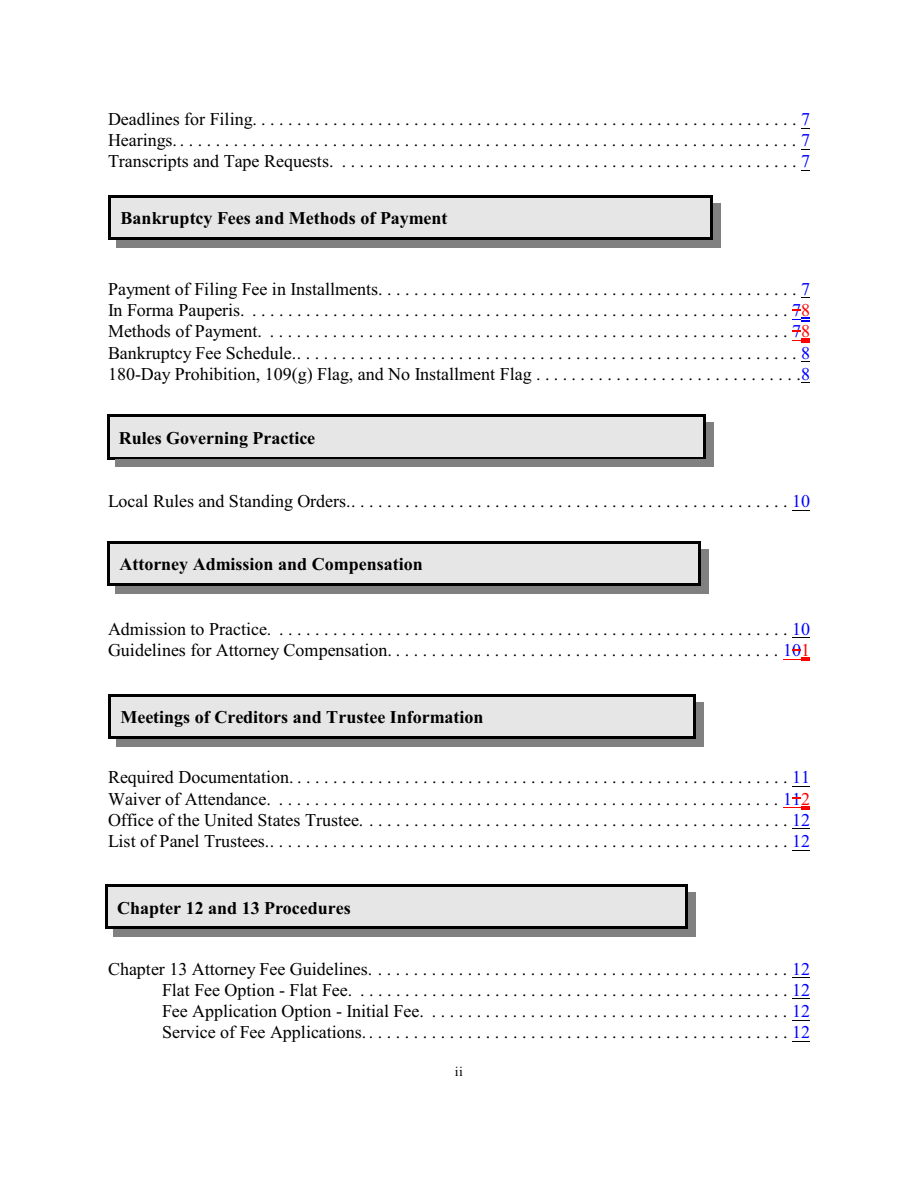
<style>
.page{position:relative;width:918px;height:1188px;background:#fff}
.page>*{position:absolute;margin:0;border:0;box-sizing:border-box;transform-origin:0 0}
.t1{font:18px/21.3px "Times New Roman";color:#000;text-align:justify}
.t2{font:700 18px "Times New Roman";color:#000}
.t3{font:13.5px "Times New Roman";color:#000}
.s1{color:#00f}
.s2{color:#f00}
</style>
<div class="page">
<svg style="left:792px;top:318px;width:18px;height:3px"></svg>
<svg style="left:792px;top:330px;width:9px;height:2px"></svg>
<svg style="left:792px;top:339px;width:18px;height:3px"></svg>
<svg style="left:792px;top:510px;width:18px;height:1px"></svg>
<svg style="left:792px;top:637px;width:18px;height:1px"></svg>
<svg style="left:783px;top:658px;width:27px;height:3px"></svg>
<svg style="left:792px;top:786px;width:18px;height:1px"></svg>
<svg style="left:783px;top:806px;width:27px;height:4px"></svg>
<svg style="left:792px;top:828px;width:18px;height:1px"></svg>
<svg style="left:792px;top:850px;width:18px;height:1px"></svg>
<svg style="left:792px;top:977px;width:18px;height:1px"></svg>
<svg style="left:792px;top:998px;width:18px;height:1px"></svg>
<svg style="left:792px;top:1020px;width:18px;height:1px"></svg>
<svg style="left:792px;top:1041px;width:18px;height:1px"></svg>
<div style="left:109px;top:195px;width:604px;height:45px;background:#e6e6e6"></div>
<hr style="left:109px;top:195px;width:2px;height:44px;background:#000">
<hr style="left:711px;top:195px;width:2px;height:44px;background:#000">
<hr style="left:109px;top:195px;width:604px;height:2px;background:#000">
<hr style="left:109px;top:237px;width:604px;height:3px;background:#000">
<div style="left:713px;top:203px;width:8px;height:45px;background:#808080"></div>
<div style="left:116px;top:240px;width:605px;height:8px;background:#808080"></div>
<div style="left:107px;top:415px;width:599px;height:44px;background:#e6e6e6"></div>
<hr style="left:107px;top:415px;width:3px;height:44px;background:#000">
<hr style="left:703px;top:415px;width:3px;height:44px;background:#000">
<hr style="left:107px;top:415px;width:599px;height:2px;background:#000">
<hr style="left:107px;top:457px;width:599px;height:2px;background:#000">
<div style="left:706px;top:422px;width:8px;height:45px;background:#808080"></div>
<div style="left:115px;top:459px;width:599px;height:8px;background:#808080"></div>
<div style="left:108px;top:541px;width:593px;height:45px;background:#e6e6e6"></div>
<hr style="left:108px;top:541px;width:2px;height:45px;background:#000">
<hr style="left:698px;top:541px;width:3px;height:45px;background:#000">
<hr style="left:108px;top:541px;width:593px;height:3px;background:#000">
<hr style="left:108px;top:583px;width:593px;height:3px;background:#000">
<div style="left:701px;top:549px;width:8px;height:45px;background:#808080"></div>
<div style="left:116px;top:586px;width:593px;height:8px;background:#808080"></div>
<div style="left:109px;top:694px;width:587px;height:45px;background:#e6e6e6"></div>
<hr style="left:109px;top:694px;width:2px;height:45px;background:#000">
<hr style="left:693px;top:694px;width:3px;height:45px;background:#000">
<hr style="left:109px;top:694px;width:587px;height:3px;background:#000">
<hr style="left:109px;top:736px;width:587px;height:3px;background:#000">
<div style="left:696px;top:702px;width:8px;height:45px;background:#808080"></div>
<div style="left:116px;top:739px;width:588px;height:8px;background:#808080"></div>
<div style="left:105px;top:885px;width:583px;height:44px;background:#e6e6e6"></div>
<hr style="left:105px;top:885px;width:3px;height:44px;background:#000">
<hr style="left:685px;top:885px;width:3px;height:44px;background:#000">
<hr style="left:105px;top:885px;width:583px;height:2px;background:#000">
<hr style="left:105px;top:927px;width:583px;height:2px;background:#000">
<div style="left:688px;top:892px;width:8px;height:45px;background:#808080"></div>
<div style="left:113px;top:929px;width:583px;height:8px;background:#808080"></div>
<p class="t1" style="left:108px;top:110px;width:703px">Deadlines for Filing.............................................................<span class="s1">7<br></span>Hearings......................................................................<span class="s1">7<br></span>Transcripts and Tape Requests. ...................................................<span class="s1">7</span></p>
<p class="t2" style="left:120px;top:212px;width:329px">Bankruptcy Fees and Methods of Payment</p>
<p class="t1" style="left:108px;top:280px;width:703px">Payment of Filing Fee in Installments...............................................<span class="s1">7<br></span>In Forma Pauperis. ............................................................<span class="s1">7</span><span class="s2">8<br></span>Methods of Payment. ..........................................................<span class="s1">7</span><span class="s2">8<br></span>Bankruptcy Fee Schedule.........................................................<span class="s1">8<br></span>180-Day Prohibition, 109(g) Flag, and No Installment Flag . . . . . . . . . . . . . . . . . . . . . . . . . . . . . .<span class="s1">8</span></p>
<p class="t2" style="left:119px;top:432px;width:198px">Rules Governing Practice</p>
<p class="t1" style="left:108px;top:492px;width:703px">Local Rules and Standing Orders..................................................<span class="s1">10</span></p>
<p class="t2" style="left:120px;top:558px;width:305px">Attorney Admission and Compensation</p>
<p class="t1" style="left:108px;top:620px;width:703px">Admission to Practice. .........................................................<span class="s1">10<br></span>Guidelines for Attorney Compensation............................................<span class="s1">10</span><span class="s2">1</span></p>
<p class="t2" style="left:120px;top:711px;width:365px">Meetings of Creditors and Trustee Information</p>
<p class="t1" style="left:108px;top:768px;width:703px">Required Documentation........................................................<span class="s1">11<br></span>Waiver of Attendance. ........................................................<span class="s1">11</span><span class="s2">2<br></span>Office of the United States Trustee................................................<span class="s1">12<br></span>List of Panel Trustees...........................................................<span class="s1">12</span></p>
<p class="t2" style="left:117px;top:901px;width:235px">Chapter 12 and 13 Procedures</p>
<p class="t1" style="left:162px;top:960px;width:649px;text-indent:-54px">Chapter 13 Attorney Fee Guidelines...............................................<span class="s1">12<br></span>Flat Fee Option - Flat Fee. ................................................<span class="s1">12<br></span>Fee Application Option - Initial Fee. ........................................<span class="s1">12<br></span>Service of Fee Applications................................................<span class="s1">12</span></p>
<p class="t3" style="left:455px;top:1067px;width:9px">ii</p>
</div>
